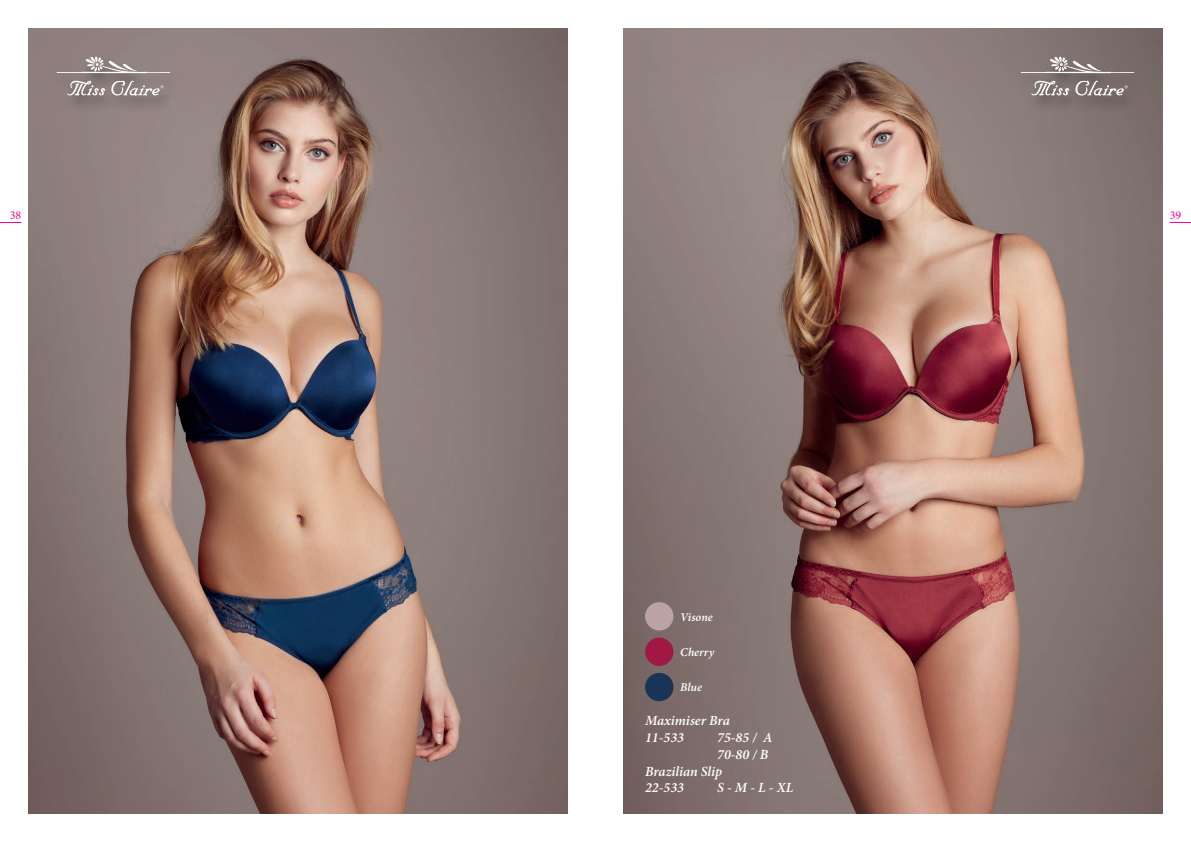
<style>
.page{position:relative;width:1191px;height:842px;background:#fff}
.page>*{position:absolute;margin:0;border:0;box-sizing:border-box;transform-origin:0 0}
.t1{font:italic 600 14px/16.8px "Minion Pro";color:#fff}
.t2{font:italic 600 12px "Minion Pro";color:#fff}
.t3{font:12px "Minion Pro";color:#ed028c}
</style>
<div class="page">
<img style="left:624px;top:28px;width:538px;height:786px">
<div style="left:645px;top:673px;width:28px;height:28px;background:#183456;border-radius:50%"></div>
<div style="left:645px;top:638px;width:28px;height:28px;background:#a11844;border-radius:50%"></div>
<div style="left:645px;top:602px;width:28px;height:28px;background:#bba4a3;border-radius:50%"></div>
<img style="left:28px;top:28px;width:539px;height:786px">
<div style="left:1015px;top:56px;width:129px;height:57px;background:#231f20;opacity:.5"></div>
<svg style="left:1020px;top:56px;width:114px;height:40px;background:#8f8482"></svg>
<div style="left:51px;top:56px;width:130px;height:57px;background:#8e7f7e"></div>
<svg style="left:57px;top:56px;width:113px;height:40px"></svg>
<svg style="left:1170px;top:222px;width:21px;height:1px"></svg>
<svg style="left:0;top:222px;width:21px;height:1px"></svg>
<p class="t3" style="left:10px;top:207px;width:13px">38</p>
<p class="t3" style="left:1169px;top:207px;width:13px">39</p>
<p class="t2" style="left:680px;top:608px;width:34px">Visone</p>
<p class="t2" style="left:680px;top:644px;width:36px">Cherry</p>
<p class="t2" style="left:680px;top:679px;width:23px">Blue</p>
<p class="t1" style="left:645px;top:712px;width:86px">Maximiser Bra<br>11-533</p>
<p class="t1" style="left:717px;top:729px;width:57px">75-85 / A</p>
<p class="t1" style="left:717px;top:746px;width:53px">70-80 / B</p>
<p class="t1" style="left:645px;top:762px;width:78px">Brazilian Slip</p>
<p class="t1" style="left:645px;top:779px;width:40px">22-533</p>
<p class="t1" style="left:717px;top:779px;width:78px">S - M - L - XL</p>
</div>
